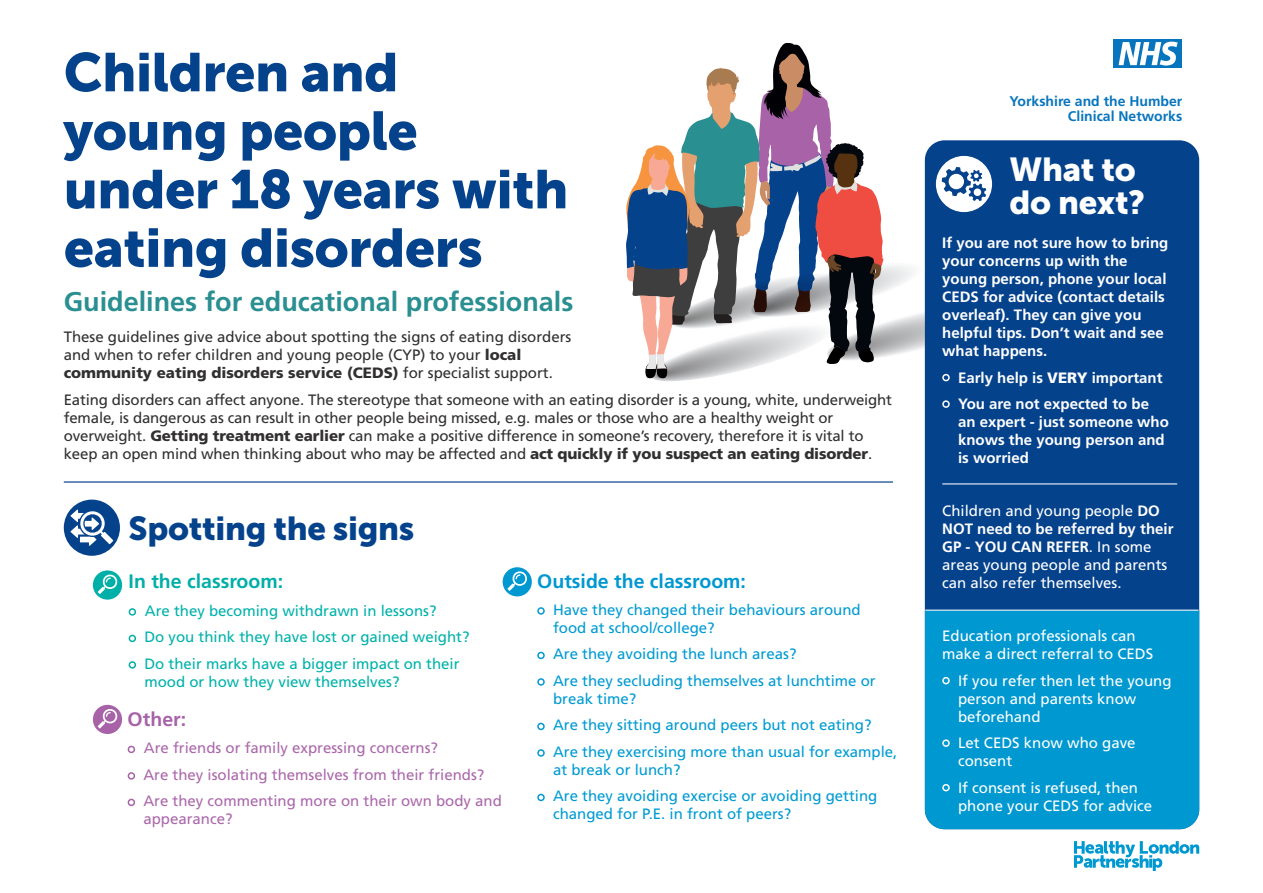
<style>
.page{position:relative;width:1263px;height:893px;background:#fff}
.page>*{position:absolute;margin:0;border:0;box-sizing:border-box;transform-origin:0 0}
.Heading_1-1{font:54px/58.5px "Museo Sans 900";letter-spacing:-.01em;color:#05428c}
.Heading_1-1-2{font:33px "Museo Sans 900";letter-spacing:-.01em;color:#05428c}
.Heading_1-1-3{font:33px/33px "Museo Sans 900";letter-spacing:-.01em;color:#fff}
.t1{font:700 27px "Frutiger LT Std";color:#2a8f91}
.t2{font:700 19.5px "Frutiger LT Std";color:#0098d1}
.t3{font:700 19.5px "Frutiger LT Std";color:#00afa8}
.t4{font:700 19.5px "Frutiger LT Std";color:#a762a8}
.t5{font:15px/18px "Frutiger LT Std";letter-spacing:-.01em;color:#312f30}
.t6{font:15px/18px "Frutiger LT Std";color:#009bd3}
.t7{font:15px/18px "Frutiger LT Std";color:#fff}
.t8{font:700 15px/18px "Frutiger LT Std";color:#fff}
.t9{font:15px/18px "Frutiger LT Std";color:#00b2ab}
.t10{font:15px/18px "Frutiger LT Std";color:#ab68ab}
.t11{font:700 13.95px/14.9px "Frutiger LT Std";color:#0775bd;text-align:right}
.s1{font-weight:900}
.s2{font-weight:700}
</style>
<div class="page">
<div style="left:129px;top:608px;width:7px;height:8px;border:2px solid #00afa8;border-radius:50%"></div>
<div style="left:129px;top:635px;width:7px;height:7px;border:2px solid #00afa8;border-radius:50%"></div>
<div style="left:129px;top:661px;width:7px;height:8px;border:2px solid #00afa8;border-radius:50%"></div>
<hr style="left:64px;top:481px;width:829px;height:2px;background:#05428c">
<div style="left:128px;top:746px;width:7px;height:7px;border:2px solid #a762a8;border-radius:50%"></div>
<div style="left:128px;top:772px;width:7px;height:8px;border:2px solid #a762a8;border-radius:50%"></div>
<div style="left:128px;top:799px;width:7px;height:7px;border:2px solid #a762a8;border-radius:50%"></div>
<div style="left:93px;top:705px;width:29px;height:29px;background:#a762a8;border-radius:50%"></div>
<svg style="left:98px;top:708px;width:20px;height:20px"></svg>
<svg style="left:93px;top:570px;width:29px;height:30px"></svg>
<svg style="left:98px;top:574px;width:20px;height:20px"></svg>
<div style="left:64px;top:500px;width:56px;height:56px;background:#05428c;border-radius:50%"></div>
<svg style="left:70px;top:509px;width:43px;height:37px"></svg>
<svg style="left:1074px;top:841px;width:125px;height:30px"></svg>
<div style="left:503px;top:567px;width:29px;height:29px;background:#0098d1;border-radius:50%"></div>
<svg style="left:507px;top:571px;width:21px;height:20px"></svg>
<div style="left:537px;top:607px;width:8px;height:8px;border:2px solid #0098d1;border-radius:50%"></div>
<div style="left:537px;top:652px;width:8px;height:7px;border:2px solid #0098d1;border-radius:50%"></div>
<div style="left:537px;top:678px;width:8px;height:8px;border:2px solid #0098d1;border-radius:50%"></div>
<div style="left:537px;top:723px;width:8px;height:7px;border:2px solid #0098d1;border-radius:50%"></div>
<div style="left:537px;top:749px;width:8px;height:8px;border:2px solid #0098d1;border-radius:50%"></div>
<div style="left:537px;top:794px;width:8px;height:7px;border:2px solid #0098d1;border-radius:50%"></div>
<div style="left:925px;top:140px;width:274px;height:689px;background:#05428c;border-radius:20px"></div>
<div style="left:925px;top:610px;width:274px;height:219px;background:#0098d1"></div>
<hr style="left:942px;top:483px;width:235px;height:1px;background:#fff">
<hr style="left:925px;top:610px;width:273px;height:1px;background:#fff">
<div style="left:942px;top:400px;width:8px;height:8px;border:2px solid #fff;border-radius:50%"></div>
<div style="left:942px;top:677px;width:8px;height:7px;border:2px solid #fff;border-radius:50%"></div>
<div style="left:942px;top:739px;width:8px;height:8px;border:2px solid #fff;border-radius:50%"></div>
<div style="left:942px;top:784px;width:8px;height:7px;border:2px solid #fff;border-radius:50%"></div>
<div style="left:936px;top:156px;width:56px;height:56px;background:#fff;border-radius:50%"></div>
<svg style="left:626px;top:43px;width:360px;height:338px"></svg>
<div style="left:1113px;top:39px;width:69px;height:29px;background:#0775bd"></div>
<svg style="left:1118px;top:42px;width:60px;height:24px"></svg>
<p class="Heading_1-1" style="left:64px;top:43px;width:506px">Children and young people under 18 years with eating disorders</p>
<p class="t1" style="left:64px;top:285px;width:511px">Guidelines for educational professionals</p>
<p class="t5" style="left:64px;top:328px;width:509px">These guidelines give advice about spotting the signs of eating disorders and when to refer children and young people (CYP) to your <span class="s1">local community eating disorders service (CEDS)</span> for specialist support.</p>
<p class="t5" style="left:64px;top:391px;width:830px">Eating disorders can affect anyone. The stereotype that someone with an eating disorder is a young, white, underweight female, is dangerous as can result in other people being missed, e.g. males or those who are a healthy weight or overweight. <span class="s1">Getting treatment earlier</span> can make a positive difference in someone’s recovery, therefore it is vital to keep an open mind when thinking about who may be affected and <span class="s1">act quickly if you suspect an eating disorder</span>.</p>
<p class="Heading_1-1-2" style="left:129px;top:510px;width:287px">Spotting the signs</p>
<p class="t3" style="left:129px;top:570px;width:156px">In the classroom:</p>
<p class="t9" style="left:145px;top:601px;width:293px">Are they becoming withdrawn in lessons?</p>
<p class="t9" style="left:144px;top:628px;width:327px">Do you think they have lost or gained weight?</p>
<p class="t9" style="left:144px;top:654px;width:317px">Do their marks have a bigger impact on their mood or how they view themselves?</p>
<p class="t4" style="left:128px;top:707px;width:60px">Other:</p>
<p class="t10" style="left:144px;top:739px;width:296px">Are friends or family expressing concerns?</p>
<p class="t10" style="left:143px;top:765px;width:342px">Are they isolating themselves from their friends?</p>
<p class="t10" style="left:143px;top:792px;width:360px">Are they commenting more on their own body and appearance?</p>
<p class="t2" style="left:537px;top:570px;width:210px">Outside the classroom:</p>
<p class="t6" style="left:553px;top:600px;width:309px">Have they changed their behaviours around food at school/college?</p>
<p class="t6" style="left:553px;top:645px;width:245px">Are they avoiding the lunch areas?</p>
<p class="t6" style="left:553px;top:671px;width:324px">Are they secluding themselves at lunchtime or break time?</p>
<p class="t6" style="left:553px;top:716px;width:320px">Are they sitting around peers but not eating?</p>
<p class="t6" style="left:553px;top:742px;width:346px">Are they exercising more than usual for example, at break or lunch?</p>
<p class="t6" style="left:553px;top:787px;width:326px">Are they avoiding exercise or avoiding getting changed for P.E. in front of peers?</p>
<p class="t11" style="left:1009px;top:94px;width:174px">Yorkshire and the Humber<br>Clinical Networks</p>
<p class="Heading_1-1-3" style="left:1009px;top:152px;width:137px">What to do next?</p>
<p class="t8" style="left:942px;top:234px;width:228px">If you are not sure how to bring your concerns up with the young person, phone your local<br>CEDS for advice (contact details overleaf). They can give you helpful tips. Don’t wait and see what happens.</p>
<p class="t8" style="left:958px;top:369px;width:206px">Early help is <span class="s1">VERY</span> important</p>
<p class="t8" style="left:958px;top:395px;width:212px">You are not expected to be an expert - just someone who knows the young person and is worried</p>
<p class="t7" style="left:942px;top:502px;width:233px">Children and young people <span class="s2">DO<br>NOT need to be referred by their<br>GP - YOU CAN REFER</span>. In some areas young people and parents can also refer themselves.</p>
<p class="t7" style="left:942px;top:627px;width:212px">Education professionals can make a direct referral to CEDS</p>
<p class="t7" style="left:958px;top:672px;width:215px">If you refer then let the young person and parents know beforehand</p>
<p class="t7" style="left:958px;top:734px;width:179px">Let CEDS know who gave consent</p>
<p class="t7" style="left:958px;top:779px;width:196px">If consent is refused, then phone your CEDS for advice</p>
</div>
